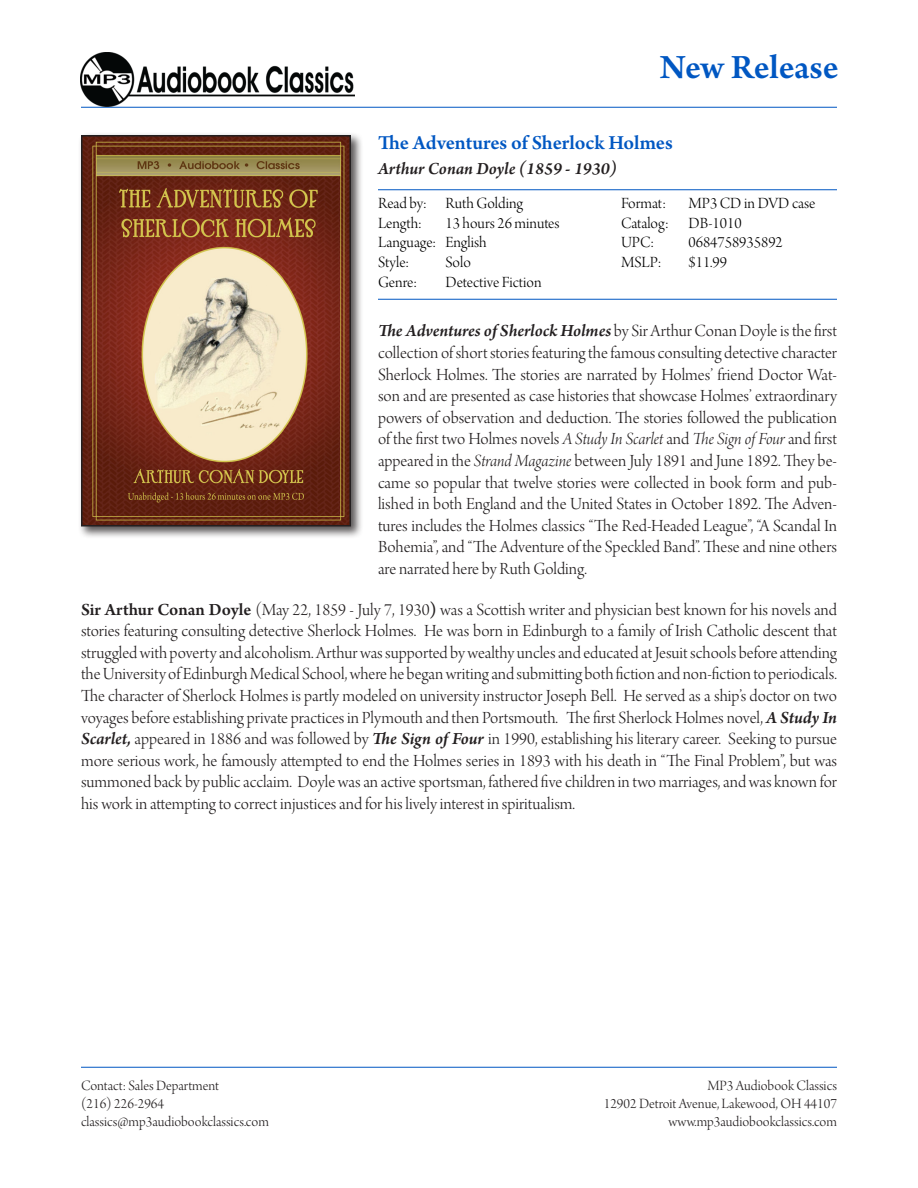
<style>
.page{position:relative;width:918px;height:1188px;background:#fff}
.page>*{position:absolute;margin:0;border:0;box-sizing:border-box;transform-origin:0 0}
.t1{font:600 36px "Arno Pro";letter-spacing:-.005em;color:#0057c2}
.t2{font:600 21px "Arno Pro";letter-spacing:-.005em;color:#0057c2}
.Description{font:18px/21.6px "Arno Pro Light Display";color:#231f20;text-align:justify}
.Description-2{font:italic 600 18px "Arno Pro";color:#231f20}
.Data_table{font:16.5px/19.8px "Arno Pro Light Display";color:#000}
.Data_table_2{font:16.5px/19.8px "Arno Pro Light Display";color:#000}
.Description-3{font:15px "Arno Pro Light Display";color:#231f20}
.s1{font-family:"Arno Pro";font-weight:600;font-style:italic}
.s2{font-family:"Arno Pro Light Italic Display"}
.s3{font-family:"Arno Pro";font-weight:600}
</style>
<div class="page">
<hr style="left:378px;top:189px;width:459px;height:1px;background:#0057c2">
<hr style="left:378px;top:299px;width:459px;height:1px;background:#0057c2">
<hr style="left:81px;top:1067px;width:756px;height:1px;background:#0057c2">
<hr style="left:81px;top:107px;width:756px;height:1px;background:#0057c2">
<div style="left:78px;top:132px;width:286px;height:407px;background:#231f20;opacity:.75"></div>
<img style="left:84px;top:138px;width:264px;height:385px">
<div style="left:81px;top:135px;width:270px;height:391px;border:2px solid #231f20"></div>
<img style="left:81px;top:52px;width:274px;height:54px">
<p class="t1" style="left:660px;top:47px;width:180px">New Release</p>
<p class="t2" style="left:378px;top:131px;width:296px">The Adventures of Sherlock Holmes</p>
<p class="Description-2" style="left:378px;top:158px;width:240px">Arthur Conan Doyle (1859 - 1930)</p>
<p class="Data_table" style="left:378px;top:194px;width:146px">Read by: Ruth Golding<br>Length:</p>
<p class="Data_table" style="left:446px;top:214px;width:116px">13 hours 26 minutes</p>
<p class="Data_table" style="left:378px;top:234px;width:110px">Language: English</p>
<p class="Data_table" style="left:378px;top:254px;width:33px">Style:</p>
<p class="Data_table" style="left:446px;top:254px;width:27px">Solo</p>
<p class="Data_table" style="left:378px;top:273px;width:40px">Genre:</p>
<p class="Data_table" style="left:446px;top:273px;width:98px">Detective Fiction</p>
<p class="Data_table_2" style="left:621px;top:194px;width:196px;text-indent:68px">MP3 CD in DVD case<br>Catalog: DB-1010</p>
<p class="Data_table_2" style="left:621px;top:234px;width:35px">UPC:</p>
<p class="Data_table_2" style="left:689px;top:234px;width:96px">0684758935892</p>
<p class="Data_table_2" style="left:621px;top:254px;width:42px">MSLP:</p>
<p class="Data_table_2" style="left:689px;top:254px;width:40px">$11.99</p>
<p class="Data_table_2" style="left:621px;top:194px;width:47px">Format:</p>
<p class="Description" style="left:378px;top:321px;width:461px"><span class="s1">The Adventures of Sherlock Holmes</span> by Sir Arthur Conan Doyle is the first collection of short stories featuring the famous consulting detective character Sherlock Holmes. The stories are narrated by Holmes’ friend Doctor Wat&shy;son and are presented as case histories that showcase Holmes’ extraordinary powers of observation and deduction. The stories followed the publication of the first two Holmes novels <span class="s2">A Study In Scarlet</span> and <span class="s2">The Sign of Four</span> and first appeared in the <span class="s2">Strand Magazine</span> between July 1891 and June 1892. They be&shy;came so popular that twelve stories were collected in book form and pub&shy;lished in both England and the United States in October 1892. The Adven&shy;tures includes the Holmes classics “The Red-Headed League”, “A Scandal In Bohemia”, and “The Adventure of the Speckled Band”. These and nine others are narrated here by Ruth Golding.</p>
<p class="Description" style="left:81px;top:600px;width:758px"><span class="s3">Sir Arthur Conan Doyle</span> (May 22, 1859 - July 7, 1930<span class="s3">)</span> was a Scottish writer and physician best known for his novels and stories featuring consulting detective Sherlock Holmes. He was born in Edinburgh to a family of Irish Catholic descent that struggled with poverty and alcoholism. Arthur was supported by wealthy uncles and educated at Jesuit schools before attending the University of Edinburgh Medical School, where he began writing and submitting both fiction and non-fiction to periodicals.<br>The character of Sherlock Holmes is partly modeled on university instructor Joseph Bell. He served as a ship’s doctor on two voyages before establishing private practices in Plymouth and then Portsmouth. The first Sherlock Holmes novel, <span class="s1">A Study In Scarlet,</span> appeared in 1886 and was followed by <span class="s1">The Sign of Four</span> in 1990, establishing his literary career. Seeking to pursue more serious work, he famously attempted to end the Holmes series in 1893 with his death in “The Final Problem”, but was summoned back by public acclaim. Doyle was an active sportsman, fathered five children in two marriages, and was known for his work in attempting to correct injustices and for his lively interest in spiritualism.</p>
<p class="Description-3" style="left:81px;top:1078px;width:140px">Contact: Sales Department</p>
<p class="Description-3" style="left:81px;top:1096px;width:85px">(216) 226-2964</p>
<p class="Description-3" style="left:81px;top:1114px;width:189px">classics@mp3audiobookclassics.com</p>
<p class="Description-3" style="left:707px;top:1078px;width:131px">MP3 Audiobook Classics</p>
<p class="Description-3" style="left:604px;top:1096px;width:235px">12902 Detroit Avenue, Lakewood, OH 44107</p>
<p class="Description-3" style="left:669px;top:1114px;width:170px">www.mp3audiobookclassics.com</p>
</div>
